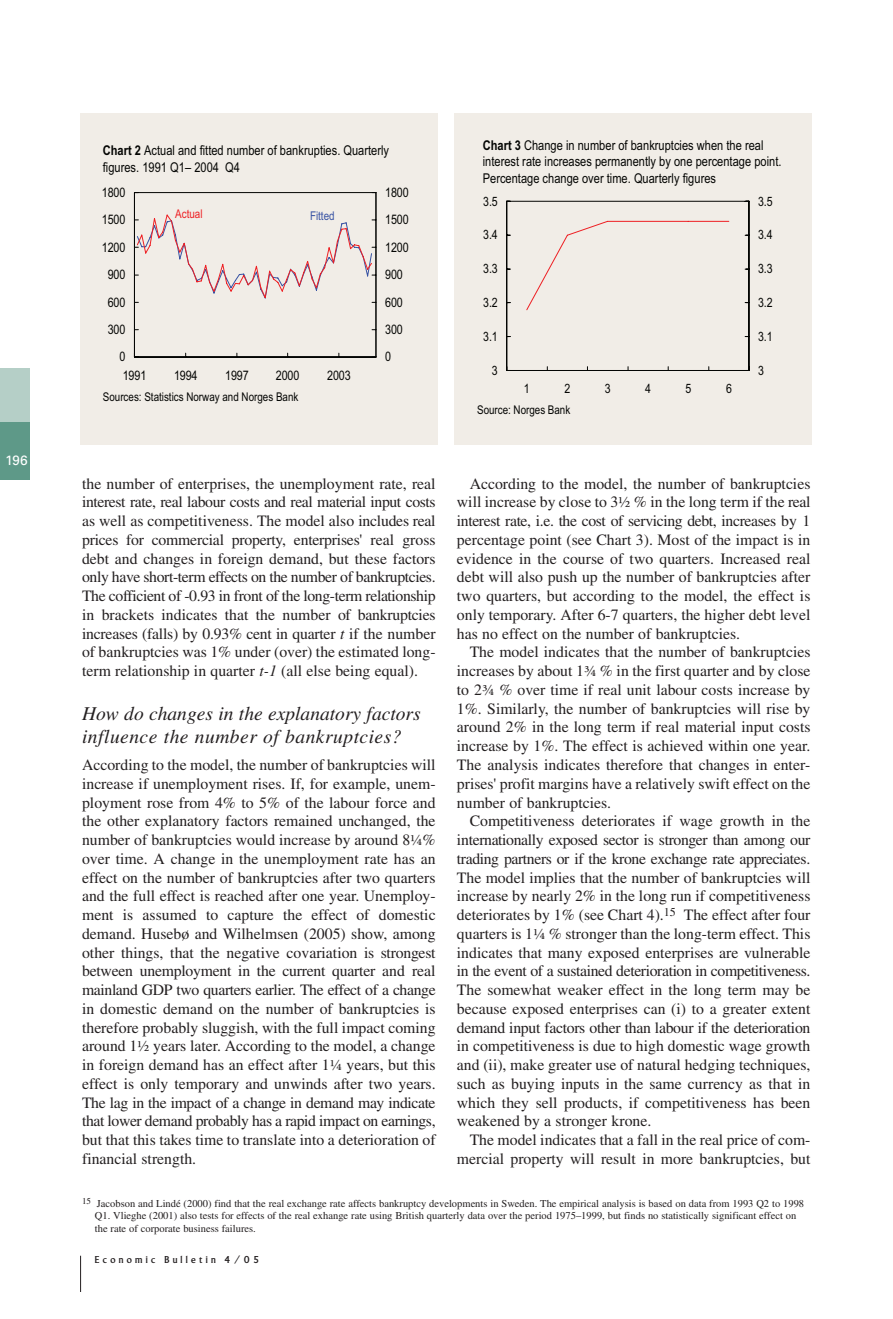
<style>
.page{position:relative;width:893px;height:1319px;background:#fff}
.page>*{position:absolute;margin:0;border:0;box-sizing:border-box;transform-origin:0 0}
.t1{font:italic 19.5px/22.5px "Times";color:#231f20}
.t2{font:15.75px/18.8px "Times";color:#231f20;text-align:justify}
.t3{font:13.5px/16.2px "Arial Narrow";color:#040503}
.t4{font:13.5px "Univers";color:#fff}
.t5{font:13.2px "Arial Narrow";letter-spacing:-.01em;color:#040503}
.t6{font:12.9px "Arial Narrow";color:#040503}
.t7{font:12px "Arial Narrow";color:#040503}
.t8{font:12px "Arial Narrow";color:#ee1f23}
.t9{font:12px "Arial Narrow";color:#3752a3}
.t10{font:10.5px/12.6px "Times";color:#231f20}
.t11{font:10.5px "Albertus";letter-spacing:.31em;color:#231f20}
.s1{font-weight:700}
.s2{font-style:italic}
.s3{font-family:"Minion Exp"}
</style>
<div class="page">
<hr style="left:80px;top:1255px;width:1px;height:36px;background:#231f20">
<div style="left:0;top:368px;width:30px;height:111px;background:#b5cfc7"></div>
<div style="left:0;top:422px;width:30px;height:57px;background:#5e9988"></div>
<div style="left:455px;top:113px;width:357px;height:332px;background:#f1ede7"></div>
<hr style="left:506px;top:201px;width:1px;height:169px;background:#040503">
<hr style="left:507px;top:370px;width:242px;height:1px;background:#040503">
<hr style="left:749px;top:201px;width:1px;height:169px;background:#040503">
<hr style="left:507px;top:201px;width:242px;height:1px;background:#040503">
<svg style="left:526px;top:220px;width:204px;height:91px"></svg>
<div style="left:81px;top:113px;width:357px;height:332px;background:#f1ede7"></div>
<hr style="left:134px;top:192px;width:1px;height:165px;background:#040503">
<hr style="left:134px;top:357px;width:242px;height:1px;background:#040503">
<hr style="left:134px;top:192px;width:242px;height:1px;background:#040503">
<hr style="left:376px;top:192px;width:1px;height:165px;background:#040503">
<svg style="left:135px;top:214px;width:241px;height:89px"></svg>
<p class="t4" style="left:5px;top:455px;width:24px">196</p>
<p class="t3" style="left:103px;top:144px;width:288px"><span class="s1">Chart 2</span> Actual and fitted number of bankrupties. Quarterly figures. 1991 Q1– 2004 Q4</p>
<p class="t5" style="left:102px;top:187px;width:25px">1800</p>
<p class="t5" style="left:385px;top:187px;width:25px">1800</p>
<p class="t5" style="left:102px;top:215px;width:25px">1500</p>
<p class="t8" style="left:175px;top:209px;width:29px">Actual</p>
<p class="t9" style="left:310px;top:211px;width:26px">Fitted</p>
<p class="t5" style="left:385px;top:215px;width:25px">1500</p>
<p class="t5" style="left:102px;top:242px;width:25px">1200</p>
<p class="t5" style="left:385px;top:242px;width:25px">1200</p>
<p class="t5" style="left:108px;top:270px;width:19px">900</p>
<p class="t5" style="left:385px;top:270px;width:19px">900</p>
<p class="t5" style="left:108px;top:297px;width:19px">600</p>
<p class="t5" style="left:385px;top:297px;width:19px">600</p>
<p class="t5" style="left:108px;top:324px;width:19px">300</p>
<p class="t5" style="left:385px;top:324px;width:19px">300</p>
<p class="t5" style="left:119px;top:352px;width:8px">0</p>
<p class="t5" style="left:385px;top:352px;width:8px">0</p>
<p class="t5" style="left:123px;top:370px;width:25px">1991</p>
<p class="t5" style="left:174px;top:370px;width:25px">1994</p>
<p class="t5" style="left:225px;top:370px;width:25px">1997</p>
<p class="t5" style="left:276px;top:370px;width:25px">2000</p>
<p class="t5" style="left:327px;top:370px;width:25px">2003</p>
<p class="t7" style="left:103px;top:392px;width:197px">Sources: Statistics Norway and Norges Bank</p>
<p class="t3" style="left:483px;top:138px;width:300px"><span class="s1">Chart 3</span> Change in number of bankruptcies when the real interest rate increases permanently by one percentage point.<br>Percentage change over time. Quarterly figures</p>
<p class="t6" style="left:483px;top:196px;width:16px">3.5</p>
<p class="t6" style="left:758px;top:196px;width:16px">3.5</p>
<p class="t6" style="left:483px;top:230px;width:16px">3.4</p>
<p class="t6" style="left:758px;top:230px;width:16px">3.4</p>
<p class="t6" style="left:483px;top:264px;width:16px">3.3</p>
<p class="t6" style="left:758px;top:264px;width:16px">3.3</p>
<p class="t6" style="left:483px;top:297px;width:16px">3.2</p>
<p class="t6" style="left:758px;top:297px;width:16px">3.2</p>
<p class="t6" style="left:483px;top:331px;width:16px">3.1</p>
<p class="t6" style="left:758px;top:331px;width:16px">3.1</p>
<p class="t6" style="left:492px;top:365px;width:7px">3</p>
<p class="t6" style="left:758px;top:365px;width:7px">3</p>
<p class="t6" style="left:524px;top:383px;width:7px">1</p>
<p class="t6" style="left:564px;top:383px;width:7px">2</p>
<p class="t6" style="left:605px;top:383px;width:7px">3</p>
<p class="t6" style="left:645px;top:383px;width:7px">4</p>
<p class="t6" style="left:685px;top:383px;width:7px">5</p>
<p class="t6" style="left:726px;top:383px;width:7px">6</p>
<p class="t7" style="left:477px;top:405px;width:95px">Source: Norges Bank</p>
<p class="t2" style="left:82px;top:475px;width:355px">the number of enterprises, the unemployment rate, real interest rate, real labour costs and real material input costs as well as competitiveness. The model also includes real prices for commercial property, enterprises' real gross debt and changes in foreign demand, but these factors only have short-term effects on the number of bankruptcies.<br>The cofficient of -0.93 in front of the long-term relationship in brackets indicates that the number of bankruptcies increases (falls) by 0.93% cent in quarter <span class="s2">t</span> if the number of bankruptcies was 1% under (over) the estimated long&shy;term relationship in quarter <span class="s2">t-1</span> (all else being equal).</p>
<p class="t1" style="left:82px;top:704px;width:340px">How do changes in the explanatory factors influence the number of bankruptcies?</p>
<p class="t2" style="left:82px;top:756px;width:355px">According to the model, the number of bankruptcies will increase if unemployment rises. If, for example, unem&shy;ployment rose from 4% to 5% of the labour force and the other explanatory factors remained unchanged, the number of bankruptcies would increase by around 8<span class="s3">¼</span>% over time. A change in the unemployment rate has an effect on the number of bankruptcies after two quarters and the full effect is reached after one year. Unemploy&shy;ment is assumed to capture the effect of domestic demand. Husebø and Wilhelmsen (2005) show, among other things, that the negative covariation is strongest between unemployment in the current quarter and real mainland GDP two quarters earlier. The effect of a change in domestic demand on the number of bankruptcies is therefore probably sluggish, with the full impact coming around 1<span class="s3">½</span> years later. According to the model, a change in foreign demand has an effect after 1<span class="s3">¼</span> years, but this effect is only temporary and unwinds after two years.<br>The lag in the impact of a change in demand may indicate that lower demand probably has a rapid impact on earnings, but that this takes time to translate into a deterioration of financial strength.</p>
<p class="t2" style="left:457px;top:475px;width:355px;text-indent:13px">According to the model, the number of bankruptcies will increase by close to 3<span class="s3">½</span> % in the long term if the real interest rate, i.e. the cost of servicing debt, increases by 1 percentage point (see Chart 3). Most of the impact is in evidence in the course of two quarters. Increased real debt will also push up the number of bankruptcies after two quarters, but according to the model, the effect is only temporary. After 6-7 quarters, the higher debt level has no effect on the number of bankruptcies.</p>
<p class="t2" style="left:457px;top:644px;width:355px;text-indent:13px">The model indicates that the number of bankruptcies increases by about 1<span class="s3">¾</span> % in the first quarter and by close to 2<span class="s3">¾</span> % over time if real unit labour costs increase by 1%. Similarly, the number of bankruptcies will rise by around 2% in the long term if real material input costs increase by 1%. The effect is achieved within one year.<br>The analysis indicates therefore that changes in enter&shy;prises' profit margins have a relatively swift effect on the number of bankruptcies.</p>
<p class="t2" style="left:457px;top:813px;width:355px;text-indent:13px">Competitiveness deteriorates if wage growth in the internationally exposed sector is stronger than among our trading partners or if the krone exchange rate appreciates.<br>The model implies that the number of bankruptcies will increase by nearly 2% in the long run if competitiveness deteriorates by 1% (see Chart 4).<sup>15</sup> The effect after four quarters is 1<span class="s3">¼</span> % stronger than the long-term effect. This indicates that many exposed enterprises are vulnerable in the event of a sustained deterioration in competitiveness.<br>The somewhat weaker effect in the long term may be because exposed enterprises can (i) to a greater extent demand input factors other than labour if the deterioration in competitiveness is due to high domestic wage growth and (ii), make greater use of natural hedging techniques, such as buying inputs in the same currency as that in which they sell products, if competitiveness has been weakened by a stronger krone.</p>
<p class="t2" style="left:457px;top:1131px;width:355px;text-align:right">The model indicates that a fall in the real price of com&shy;mercial property will result in more bankruptcies, but</p>
<p class="t10" style="left:95px;top:1197px;width:711px;text-indent:-13px"><sup>15</sup> Jacobson and Lindé (2000) find that the real exchange rate affects bankruptcy developments in Sweden. The empirical analysis is based on data from 1993 Q2 to 1998<br>Q1. Vlieghe (2001) also tests for effects of the real exhange rate using British quarterly data over the period 1975–1999, but finds no statistically significant effect on the rate of corporate business failures.</p>
<p class="t11" style="left:95px;top:1255px;width:166px">Economic Bulletin 4/05</p>
</div>
